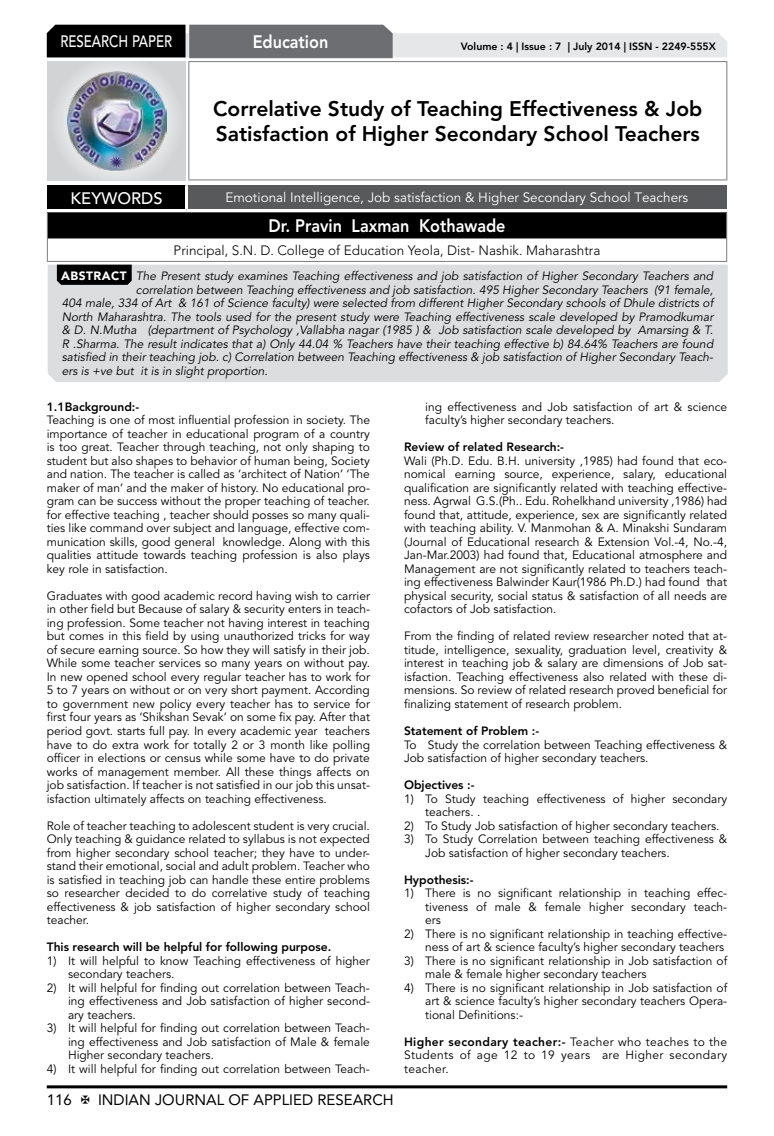
<style>
.page{position:relative;width:774px;height:1136px;background:#fff}
.page>*{position:absolute;margin:0;border:0;box-sizing:border-box;transform-origin:0 0}
.t1{font:800 21px/25.2px "Avenir LT Std";color:#000}
.t2{font:800 18px "Avenir LT Std";color:#fff;scale:.9 1}
.t3{font:500 16.5px "Avenir LT Std";color:#fff;scale:.8 1}
.t4{font:500 16.5px "Avenir LT Std";color:#fff}
.t5{font:15px "Avenir LT Std";color:#000}
.t6{font:13.5px "Avenir LT Std";color:#fff}
.t7{font:300 13.5px "Avenir LT Std";color:#000}
.t8{font:12px/13.5px "Avenir LT Std";color:#000;text-align:justify}
.t9{font:italic 12px "Avenir LT Std";color:#000}
.t10{font:800 12px "Avenir LT Std";color:#000}
.t11{font:800 10.5px "Avenir LT Std";color:#000}
.s1{font-weight:900;font-style:normal;color:#fff}
.s2{font-weight:800}
</style>
<div class="page">
<hr style="left:47px;top:1085px;width:680px;height:3px;background:#000">
<div style="left:48px;top:62px;width:137px;height:118px;background:linear-gradient(to right,#d9dadb,#d9dadb)"></div>
<img style="left:68px;top:71px;width:99px;height:100px">
<svg style="left:47px;top:25px;width:680px;height:33px;background:#979899"></svg>
<hr style="left:188px;top:61px;width:539px;height:1px;background:#808285">
<hr style="left:188px;top:62px;width:1px;height:117px;background:#808285">
<hr style="left:726px;top:62px;width:1px;height:117px;background:#808285">
<hr style="left:188px;top:179px;width:539px;height:1px;background:#808285">
<div style="left:47px;top:212px;width:680px;height:26px;background:#000"></div>
<hr style="left:47px;top:238px;width:680px;height:1px;background:#808285">
<svg style="left:47px;top:212px;width:1px;height:49px"></svg>
<svg style="left:726px;top:212px;width:1px;height:49px"></svg>
<hr style="left:47px;top:261px;width:680px;height:1px;background:#808285">
<div style="left:47px;top:185px;width:139px;height:25px;background:#000"></div>
<div style="left:186px;top:185px;width:541px;height:25px;background:#58595b"></div>
<hr style="left:185px;top:185px;width:3px;height:24px;background:#fff">
<hr style="left:47px;top:209px;width:139px;height:3px;background:#fff">
<hr style="left:186px;top:209px;width:541px;height:3px;background:#fff">
<div style="left:48px;top:264px;width:680px;height:118px;background:#dcddde"></div>
<svg style="left:57px;top:264px;width:75px;height:21px;background:#0b0b0b"></svg>
<h3 class="t3" style="left:60px;top:32px;width:139px">RESEARCH PAPER</h3>
<h2 class="t2" style="left:253px;top:31px;width:86px">Education</h2>
<p class="t11" style="left:461px;top:41px;width:257px">Volume : 4 | Issue : 7 | July 2014 | ISSN - 2249-555X</p>
<h1 class="t1" style="left:213px;top:96px;width:491px">Correlative Study of Teaching Effectiveness &amp; Job<br>Satisfaction of Higher Secondary School Teachers</h1>
<h3 class="t4" style="left:71px;top:189px;width:94px">KEYWORDS</h3>
<p class="t6" style="left:225px;top:189px;width:464px">Emotional Intelligence, Job satisfaction &amp; Higher Secondary School Teachers</p>
<h2 class="t2" style="left:268px;top:215px;width:265px">Dr. Pravin Laxman Kothawade</h2>
<p class="t7" style="left:174px;top:242px;width:428px">Principal, S.N. D. College of Education Yeola, Dist- Nashik. Maharashtra</p>
<p class="t9" style="left:61px;top:269px;width:654px"><span class="s1">ABSTRACT</span> The Present study examines Teaching effectiveness and job satisfaction of Higher Secondary Teachers and</p>
<p class="t9" style="left:136px;top:282px;width:579px">correlation between Teaching effectiveness and job satisfaction. 495 Higher Secondary Teachers (91 female,</p>
<p class="t9" style="left:62px;top:296px;width:653px">404 male, 334 of Art &amp; 161 of Science faculty) were selected from different Higher Secondary schools of Dhule districts of</p>
<p class="t9" style="left:62px;top:309px;width:653px">North Maharashtra. The tools used for the present study were Teaching effectiveness scale developed by Pramodkumar</p>
<p class="t9" style="left:62px;top:323px;width:653px">&amp; D. N.Mutha (department of Psychology ,Vallabha nagar (1985 ) &amp; Job satisfaction scale developed by Amarsing &amp; T.</p>
<p class="t9" style="left:62px;top:336px;width:653px">R .Sharma. The result indicates that a) Only 44.04 % Teachers have their teaching effective b) 84.64% Teachers are found</p>
<p class="t9" style="left:62px;top:350px;width:653px">satisfied in their teaching job. c) Correlation between Teaching effectiveness &amp; job satisfaction of Higher Secondary Teach-</p>
<p class="t9" style="left:62px;top:363px;width:208px">ers is +ve but it is in slight proportion.</p>
<p class="t10" style="left:47px;top:399px;width:94px">1.1Background:-</p>
<p class="t8" style="left:47px;top:413px;width:325px">Teaching is one of most influential profession in society. The importance of teacher in educational program of a country is too great. Teacher through teaching, not only shaping to student but also shapes to behavior of human being, Society and nation. The teacher is called as ‘architect of Nation’ ‘The maker of man’ and the maker of history. No educational pro&shy;gram can be success without the proper teaching of teacher. for effective teaching , teacher should posses so many quali&shy;ties like command over subject and language, effective com&shy;munication skills, good general knowledge. Along with this qualities attitude towards teaching profession is also plays key role in satisfaction.</p>
<p class="t8" style="left:47px;top:589px;width:325px">Graduates with good academic record having wish to carrier in other field but Because of salary &amp; security enters in teach&shy;ing profession. Some teacher not having interest in teaching but comes in this field by using unauthorized tricks for way of secure earning source. So how they will satisfy in their job.<br>While some teacher services so many years on without pay.<br>In new opened school every regular teacher has to work for 5 to 7 years on without or on very short payment. According to government new policy every teacher has to service for first four years as ‘Shikshan Sevak’ on some fix pay. After that period govt. starts full pay. In every academic year teachers have to do extra work for totally 2 or 3 month like polling officer in elections or census while some have to do private works of management member. All these things affects on job satisfaction. If teacher is not satisfied in our job this unsat&shy;isfaction ultimately affects on teaching effectiveness.</p>
<p class="t8" style="left:47px;top:818px;width:325px">Role of teacher teaching to adolescent student is very crucial.<br>Only teaching &amp; guidance related to syllabus is not expected from higher secondary school teacher; they have to under&shy;stand their emotional, social and adult problem. Teacher who is satisfied in teaching job can handle these entire problems so researcher decided to do correlative study of teaching effectiveness &amp; job satisfaction of higher secondary school teacher.</p>
<p class="t10" style="left:47px;top:939px;width:286px">This research will be helpful for following purpose.</p>
<p class="t8" style="left:68px;top:953px;width:303px;text-indent:-21px">1) It will helpful to know Teaching effectiveness of higher secondary teachers.</p>
<p class="t8" style="left:68px;top:980px;width:303px;text-indent:-21px">2) It will helpful for finding out correlation between Teach&shy;ing effectiveness and Job satisfaction of higher second&shy;ary teachers.</p>
<p class="t8" style="left:68px;top:1021px;width:303px;text-indent:-21px">3) It will helpful for finding out correlation between Teach&shy;ing effectiveness and Job satisfaction of Male &amp; female Higher secondary teachers.</p>
<p class="t8" style="left:47px;top:1061px;width:325px">4) It will helpful for finding out correlation between Teach-</p>
<p class="t8" style="left:425px;top:400px;width:303px">ing effectiveness and Job satisfaction of art &amp; science faculty’s higher secondary teachers.</p>
<p class="t10" style="left:404px;top:440px;width:162px">Review of related Research:-</p>
<p class="t8" style="left:404px;top:454px;width:325px">Wali (Ph.D. Edu. B.H. university ,1985) had found that eco&shy;nomical earning source, experience, salary, educational qualification are significantly related with teaching effective&shy;ness. Agrwal G.S.(Ph.. Edu. Rohelkhand university ,1986) had found that, attitude, experience, sex are significantly related with teaching ability. V. Manmohan &amp; A. Minakshi Sundaram (Journal of Educational research &amp; Extension Vol.-4, No.-4, Jan-Mar.2003) had found that, Educational atmosphere and Management are not significantly related to teachers teach&shy;ing effectiveness Balwinder Kaur(1986 Ph.D.) had found that physical security, social status &amp; satisfaction of all needs are cofactors of Job satisfaction.</p>
<p class="t8" style="left:404px;top:629px;width:325px">From the finding of related review researcher noted that at&shy;titude, intelligence, sexuality, graduation level, creativity &amp; interest in teaching job &amp; salary are dimensions of Job sat&shy;isfaction. Teaching effectiveness also related with these di&shy;mensions. So review of related research proved beneficial for finalizing statement of research problem.</p>
<p class="t10" style="left:404px;top:723px;width:137px">Statement of Problem :-</p>
<p class="t8" style="left:404px;top:737px;width:325px">To Study the correlation between Teaching effectiveness &amp;<br>Job satisfaction of higher secondary teachers.</p>
<p class="t10" style="left:404px;top:777px;width:72px">Objectives :-</p>
<p class="t8" style="left:425px;top:791px;width:303px;text-indent:-21px">1) To Study teaching effectiveness of higher secondary teachers. .</p>
<p class="t8" style="left:404px;top:818px;width:317px">2) To Study Job satisfaction of higher secondary teachers.</p>
<p class="t8" style="left:425px;top:832px;width:303px;text-indent:-21px">3) To Study Correlation between teaching effectiveness &amp;<br>Job satisfaction of higher secondary teachers.</p>
<p class="t10" style="left:404px;top:872px;width:71px">Hypothesis:-</p>
<p class="t8" style="left:425px;top:886px;width:303px;text-indent:-21px">1) There is no significant relationship in teaching effec&shy;tiveness of male &amp; female higher secondary teach&shy;ers</p>
<p class="t8" style="left:404px;top:926px;width:325px;text-align:right">2) There is no significant relationship in teaching effective&shy;ness of art &amp; science faculty’s higher secondary teachers</p>
<p class="t8" style="left:425px;top:953px;width:303px;text-indent:-21px">3) There is no significant relationship in Job satisfaction of male &amp; female higher secondary teachers</p>
<p class="t8" style="left:425px;top:980px;width:303px;text-indent:-21px">4) There is no significant relationship in Job satisfaction of art &amp; science faculty’s higher secondary teachers Opera&shy;tional Definitions:-</p>
<p class="t8" style="left:404px;top:1034px;width:325px"><span class="s2">Higher secondary teacher:-</span> Teacher who teaches to the Students of age 12 to 19 years are Higher secondary teacher.</p>
<p class="t5" style="left:47px;top:1090px;width:27px">116</p>
<p class="t5" style="left:98px;top:1090px;width:297px">INDIAN JOURNAL OF APPLIED RESEARCH</p>
</div>
